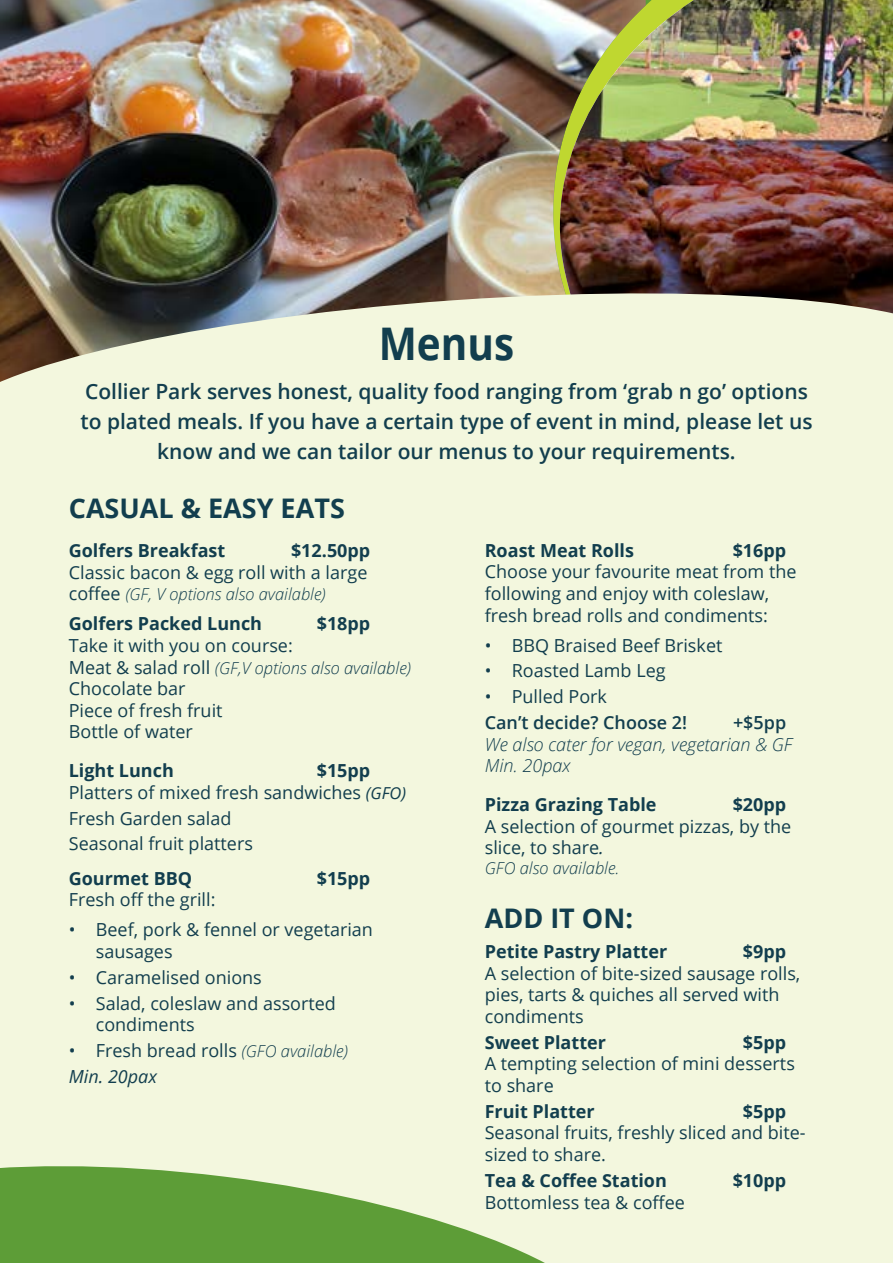
<style>
.page{position:relative;width:893px;height:1263px;background:#fff}
.page>*{position:absolute;margin:0;border:0;box-sizing:border-box;transform-origin:0 0}
.t1{font:700 45px "Open Sans";color:#123e4e;scale:.9 1}
.t2{font:700 27px "Open Sans";color:#123e4e}
.t3{font:600 21px/30px "Open Sans";color:#123e4e;text-align:center}
.t4{font:18px/21.6px "Open Sans";color:#123e4e}
.t5{font:700 18px "Open Sans";color:#123e4e}
.t6{font:italic 300 18px/21.6px "Open Sans";color:#123e4e}
.t7{font:600 18px "Open Sans";color:#123e4e}
.t8{font:italic 300 16.5px "Open Sans";color:#123e4e}
.s1{font-weight:400;font-style:normal;font-size:18px}
.s2{font-style:italic}
.s3{font-weight:700}
.s4{font-style:italic;font-size:16.5px}
.s5{font-weight:300;font-style:italic;font-size:16.5px}
</style>
<div class="page">
<img style="left:856px;top:0;width:37px;height:280px">
<img style="left:646px;top:0;width:210px;height:280px">
<img style="left:0;top:0;width:646px;height:280px">
<div style="left:0;top:280px;width:893px;height:983px;background:#f3f7de"></div>
<svg style="left:0;top:1149px;width:627px;height:114px;background:#a3c785"></svg>
<h1 class="t1" style="left:379px;top:312px;width:152px">Menus</h1>
<p class="t3" style="left:80px;top:376px;width:734px">Collier Park serves honest, quality food ranging from ‘grab n go’ options to plated meals. If you have a certain type of event in mind, please let us know and we can tailor our menus to your requirements.</p>
<h2 class="t2" style="left:69px;top:490px;width:278px">CASUAL &amp; EASY EATS</h2>
<p class="t5" style="left:69px;top:538px;width:158px">Golfers Breakfast</p>
<p class="t5" style="left:291px;top:538px;width:81px">$12.50pp</p>
<p class="t4" style="left:69px;top:561px;width:300px">Classic bacon &amp; egg roll with a large</p>
<p class="t8" style="left:69px;top:583px;width:258px"><span class="s1">coffee</span> (GF, V options also available)</p>
<p class="t5" style="left:69px;top:611px;width:195px">Golfers Packed Lunch</p>
<p class="t5" style="left:317px;top:611px;width:55px">$18pp</p>
<p class="t4" style="left:69px;top:634px;width:226px">Take it with you on course:</p>
<p class="t8" style="left:69px;top:656px;width:344px"><span class="s1">Meat &amp; salad roll</span> (GF,V options also available)</p>
<p class="t4" style="left:69px;top:677px;width:155px">Chocolate bar<br>Piece of fresh fruit<br>Bottle of water</p>
<p class="t5" style="left:69px;top:758px;width:107px">Light Lunch</p>
<p class="t5" style="left:485px;top:537px;width:151px">Roast Meat Rolls</p>
<p class="t5" style="left:733px;top:537px;width:55px">$16pp</p>
<p class="t4" style="left:485px;top:560px;width:313px">Choose your favourite meat from the following and enjoy with coleslaw, fresh bread rolls and condiments:</p>
<p class="t4" style="left:485px;top:634px;width:239px">• BBQ Braised Beef Brisket</p>
<p class="t4" style="left:485px;top:660px;width:182px">• Roasted Lamb Leg</p>
<p class="t4" style="left:485px;top:685px;width:124px">• Pulled Pork</p>
<p class="t7" style="left:485px;top:710px;width:204px">Can’t decide? Choose 2!</p>
<p class="t7" style="left:733px;top:710px;width:55px">+$5pp</p>
<p class="t6" style="left:485px;top:733px;width:309px">We also cater for vegan, vegetarian &amp; GF<br>Min. 20pax</p>
<p class="t5" style="left:485px;top:792px;width:173px">Pizza Grazing Table</p>
<p class="t5" style="left:733px;top:792px;width:55px">$20pp</p>
<p class="t4" style="left:485px;top:815px;width:308px">A selection of gourmet pizzas, by the slice, to share<span class="s2">.</span></p>
<p class="t8" style="left:485px;top:857px;width:136px">GFO also available.</p>
<h2 class="t2" style="left:485px;top:899px;width:150px">ADD IT ON:</h2>
<p class="t5" style="left:485px;top:939px;width:184px">Petite Pastry Platter</p>
<p class="t5" style="left:743px;top:939px;width:45px">$9pp</p>
<p class="t4" style="left:485px;top:962px;width:317px">A selection of bite-sized sausage rolls, pies, tarts &amp; quiches all served with condiments</p>
<p class="t5" style="left:485px;top:1029px;width:123px">Sweet Platter</p>
<p class="t5" style="left:743px;top:1029px;width:45px">$5pp</p>
<p class="t4" style="left:485px;top:1052px;width:312px">A tempting selection of mini desserts to share</p>
<p class="t5" style="left:485px;top:1098px;width:111px">Fruit Platter</p>
<p class="t5" style="left:743px;top:1098px;width:45px">$5pp</p>
<p class="t4" style="left:485px;top:1122px;width:322px">Seasonal fruits, freshly sliced and bite&shy;sized to share.</p>
<p class="t5" style="left:485px;top:1168px;width:184px">Tea &amp; Coffee Station</p>
<p class="t5" style="left:733px;top:1168px;width:55px">$10pp</p>
<p class="t4" style="left:485px;top:1191px;width:202px">Bottomless tea &amp; coffee</p>
<p class="t4" style="left:69px;top:759px;width:339px;text-indent:248px"><span class="s3">$15pp<br></span>Platters of mixed fresh sandwiches <span class="s4">(GFO)</span></p>
<p class="t4" style="left:69px;top:805px;width:186px;line-height:25.8px">Fresh Garden salad<br>Seasonal fruit platters</p>
<p class="t5" style="left:69px;top:865px;width:125px">Gourmet BBQ</p>
<p class="t5" style="left:317px;top:865px;width:55px">$15pp</p>
<p class="t4" style="left:69px;top:888px;width:148px">Fresh off the grill:</p>
<p class="t4" style="left:96px;top:919px;width:279px;text-indent:-27px">• Beef, pork &amp; fennel or vegetarian sausages</p>
<p class="t4" style="left:69px;top:966px;width:195px">• Caramelised onions</p>
<p class="t4" style="left:96px;top:992px;width:242px;text-indent:-27px">• Salad, coleslaw and assorted condiments</p>
<p class="t4" style="left:69px;top:1037px;width:281px;line-height:25.8px">• Fresh bread rolls <span class="s5">(GFO available)<br></span><span class="s2">Min. 20pax</span></p>
</div>
